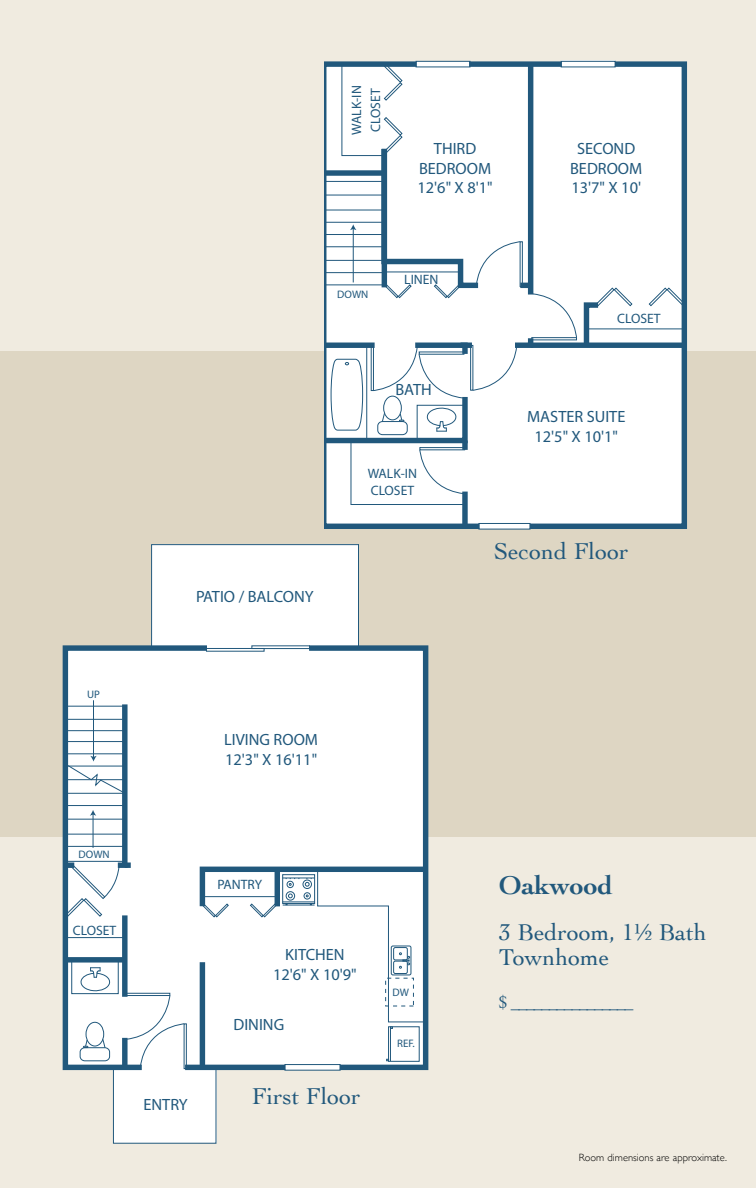
<style>
.page{position:relative;width:756px;height:1188px;background:#f0ebe0}
.page>*{position:absolute;margin:0;border:0;box-sizing:border-box;transform-origin:0 0}
.t1{font:700 27px "Cochin";color:#21587c}
.t2{font:24px/25.5px "Cochin";color:#21587c}
.t3{font:18px "Cochin";color:#21587c}
.t4{font:16.35px/19.6px "Myriad";color:#21587c;text-align:center}
.t5{font:13.65px/16.4px "Myriad";color:#21587c}
.t6{font:10.95px "Myriad";color:#21587c}
.t7{font:300 10.5px "Gill Sans";color:#000}
</style>
<div class="page">
<div style="left:0;top:351px;width:756px;height:486px;background:#ded6c3"></div>
<div style="left:151px;top:545px;width:207px;height:167px;background:#fff"></div>
<svg style="left:304px;top:645px;width:125px;height:54px"></svg>
<svg style="left:62px;top:645px;width:145px;height:426px"></svg>
<div style="left:151px;top:544px;width:208px;height:103px;border:1px solid #21587c"></div>
<div style="left:206px;top:648px;width:58px;height:4px;border:1px solid #21587c"></div>
<div style="left:252px;top:645px;width:58px;height:4px;border:1px solid #21587c"></div>
<svg style="left:65px;top:699px;width:364px;height:445px;background:#edf0f1"></svg>
<div style="left:71px;top:961px;width:48px;height:33px;border:1px solid #21587c"></div>
<div style="left:478px;top:516px;width:52px;height:13px;background:#fff"></div>
<svg style="left:524px;top:60px;width:163px;height:470px;background:#dfe6eb"></svg>
<div style="left:469px;top:61px;width:93px;height:6px;background:#21587c"></div>
<svg style="left:324px;top:60px;width:161px;height:470px;background:#c2d0d8"></svg>
<div style="left:462px;top:492px;width:6px;height:34px;background:#21587c"></div>
<div style="left:531px;top:343px;width:153px;height:5px;background:#21587c"></div>
<div style="left:416px;top:61px;width:54px;height:6px;border:1px solid #21587c"></div>
<div style="left:561px;top:61px;width:55px;height:6px;border:1px solid #21587c"></div>
<hr style="left:589px;top:329px;width:94px;height:1px;background:#21587c">
<div style="left:479px;top:523px;width:51px;height:6px;border:1px solid #21587c"></div>
<svg style="left:648px;top:287px;width:38px;height:20px"></svg>
<svg style="left:324px;top:64px;width:309px;height:441px;background:#eef2f5"></svg>
<p class="t5" style="left:348px;top:135px;width:51px;line-height:19px;rotate:-90deg">WALK-IN<br>CLOSET</p>
<p class="t4" style="left:417px;top:139px;width:77px">THIRD<br>BEDROOM<br>12'6" X 8'1"</p>
<p class="t4" style="left:570px;top:139px;width:74px">SECOND<br>BEDROOM<br>13'7" X 10'</p>
<p class="t6" style="left:337px;top:289px;width:33px">DOWN</p>
<p class="t5" style="left:404px;top:271px;width:36px">LINEN</p>
<p class="t4" style="left:395px;top:380px;width:38px">BATH</p>
<p class="t5" style="left:368px;top:466px;width:51px">WALK-IN<br>CLOSET</p>
<p class="t4" style="left:196px;top:588px;width:119px">PATIO / BALCONY</p>
<p class="t5" style="left:617px;top:311px;width:45px">CLOSET</p>
<p class="t4" style="left:527px;top:408px;width:100px">MASTER SUITE<br>12'5" X 10'1"</p>
<h2 class="t2" style="left:494px;top:538px;width:136px">Second Floor</h2>
<p class="t6" style="left:87px;top:689px;width:14px">UP</p>
<p class="t4" style="left:224px;top:731px;width:95px;text-align:left">LIVING ROOM<br>12'3" X 16'11"</p>
<p class="t6" style="left:79px;top:849px;width:33px">DOWN</p>
<p class="t5" style="left:73px;top:923px;width:45px">CLOSET</p>
<p class="t4" style="left:143px;top:1095px;width:46px">ENTRY</p>
<p class="t5" style="left:218px;top:877px;width:46px">PANTRY</p>
<p class="t4" style="left:273px;top:945px;width:85px">KITCHEN<br>12'6" X 10'9"</p>
<p class="t4" style="left:234px;top:1015px;width:52px">DINING</p>
<h2 class="t2" style="left:252px;top:1082px;width:110px">First Floor</h2>
<p class="t6" style="left:392px;top:987px;width:18px">DW</p>
<p class="t6" style="left:397px;top:1038px;width:19px">REF.</p>
<h1 class="t1" style="left:499px;top:869px;width:116px">Oakwood</h1>
<h2 class="t2" style="left:499px;top:918px;width:209px">3 Bedroom, 1½ Bath<br>Townhome</h2>
<p class="t3" style="left:499px;top:990px;width:136px">$ ________________</p>
<p class="t4" style="left:560px;top:921px;width:38px">BATH</p>
<p class="t5" style="left:532px;top:1007px;width:51px">WALK-IN</p>
<p class="t7" style="left:579px;top:1149px;width:150px">Room dimensions are approximate.</p>
</div>
